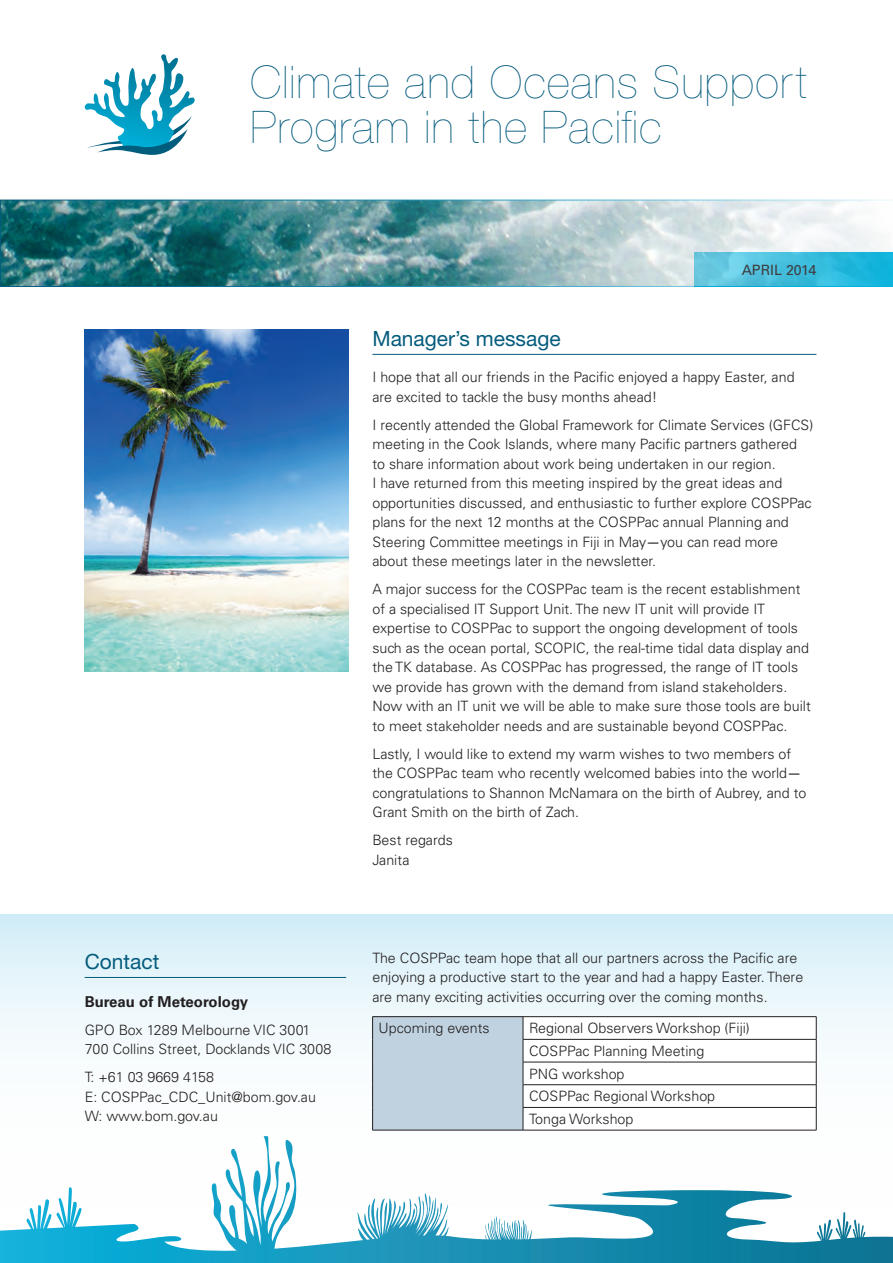
<style>
.page{position:relative;width:893px;height:1263px;background:#fff}
.page>*{position:absolute;margin:0;border:0;box-sizing:border-box;transform-origin:0 0}
.t1{font:200 45px/45px "Helvetica Neue";letter-spacing:.025em;color:#055c7d}
.t2{font:21px "Helvetica Neue";color:#055c7d}
.t3{font:700 15px "Univers CE";color:#231f20}
.t4{font:300 14.25px/19.5px "Univers CE";color:#231f20}
.t5{font:500 14.25px "Univers CE";color:#3e3e3f}
.s1{font-family:"Helvetica Neue";font-weight:400}
</style>
<div class="page">
<svg style="left:0;top:914px;width:893px;height:217px"></svg>
<svg style="left:0;top:1136px;width:893px;height:127px"></svg>
<svg style="left:85px;top:57px;width:110px;height:98px"></svg>
<svg style="left:0;top:200px;width:893px;height:87px;background:#6ea5ad"></svg>
<hr style="left:0;top:1232px;width:2px;height:31px;background:#1ab3dd">
<hr style="left:372px;top:354px;width:444px;height:1px;background:#055c7d">
<hr style="left:85px;top:977px;width:261px;height:1px;background:#055c7d">
<div style="left:373px;top:1017px;width:150px;height:113px;background:#c0d2e0"></div>
<hr style="left:523px;top:1016px;width:293px;height:1px;background:#231f20">
<hr style="left:523px;top:1130px;width:293px;height:1px;background:#231f20">
<hr style="left:372px;top:1016px;width:151px;height:1px;background:#231f20">
<svg style="left:372px;top:1017px;width:1px;height:113px"></svg>
<svg style="left:523px;top:1017px;width:294px;height:113px"></svg>
<hr style="left:372px;top:1130px;width:151px;height:1px;background:#231f20">
<img style="left:85px;top:329px;width:263px;height:343px">
<h1 class="t1" style="left:250px;top:59px;width:558px">Climate and Oceans Support<br>Program in the Pacific</h1>
<p class="t5" style="left:742px;top:262px;width:76px">APRIL 2014</p>
<h2 class="t2" style="left:85px;top:949px;width:76px">Contact</h2>
<p class="t3" style="left:85px;top:993px;width:165px">Bureau of Meteorology</p>
<p class="t4" style="left:85px;top:1020px;width:248px">GPO Box 1289 Melbourne VIC 3001<br>700 Collins Street, Docklands VIC 3008</p>
<p class="t4" style="left:85px;top:1068px;width:233px">T: +61 03 9669 4158<br>E: COSPPac_CDC_Unit@bom.gov.au<br>W: www.bom.gov.au</p>
<h2 class="t2" style="left:372px;top:326px;width:190px">Manager’s message</h2>
<p class="t4" style="left:372px;top:368px;width:424px">I hope that all our friends in the Pacific enjoyed a happy Easter, and are excited to tackle the busy months ahead!</p>
<p class="t4" style="left:372px;top:415px;width:442px">I recently attended the Global Framework for Climate Services (GFCS) meeting in the Cook Islands, where many Pacific partners gathered<br>to share information about work being undertaken in our region.<br>I have returned from this meeting inspired by the great ideas and opportunities discussed, and enthusiastic to further explore COSPPac plans for the next 12 months at the COSPPac annual Planning and Steering Committee meetings in Fiji in May<span class="s1">—</span>you can read more about these meetings later in the newsletter.</p>
<p class="t4" style="left:372px;top:580px;width:440px">A major success for the COSPPac team is the recent establishment of a specialised IT Support Unit. The new IT unit will provide IT expertise to COSPPac to support the ongoing development of tools such as the ocean portal, SCOPIC, the real-time tidal data display and the TK database. As COSPPac has progressed, the range of IT tools we provide has grown with the demand from island stakeholders.<br>Now with an IT unit we will be able to make sure those tools are built to meet stakeholder needs and are sustainable beyond COSPPac.</p>
<p class="t4" style="left:372px;top:744px;width:435px">Lastly, I would like to extend my warm wishes to two members of the COSPPac team who recently welcomed babies into the world<span class="s1">— </span>congratulations to Shannon McNamara on the birth of Aubrey, and to Grant Smith on the birth of Zach.</p>
<p class="t4" style="left:372px;top:831px;width:82px">Best regards<br>Janita</p>
<p class="t4" style="left:372px;top:948px;width:432px">The COSPPac team hope that all our partners across the Pacific are enjoying a productive start to the year and had a happy Easter. There are many exciting activities occurring over the coming months.</p>
<p class="t4" style="left:379px;top:1019px;width:113px">Upcoming events</p>
<p class="t4" style="left:529px;top:1017px;width:222px;line-height:22.6px">Regional Observers Workshop (Fiji)<br>COSPPac Planning Meeting<br>PNG workshop<br>COSPPac Regional Workshop<br>Tonga Workshop</p>
</div>
